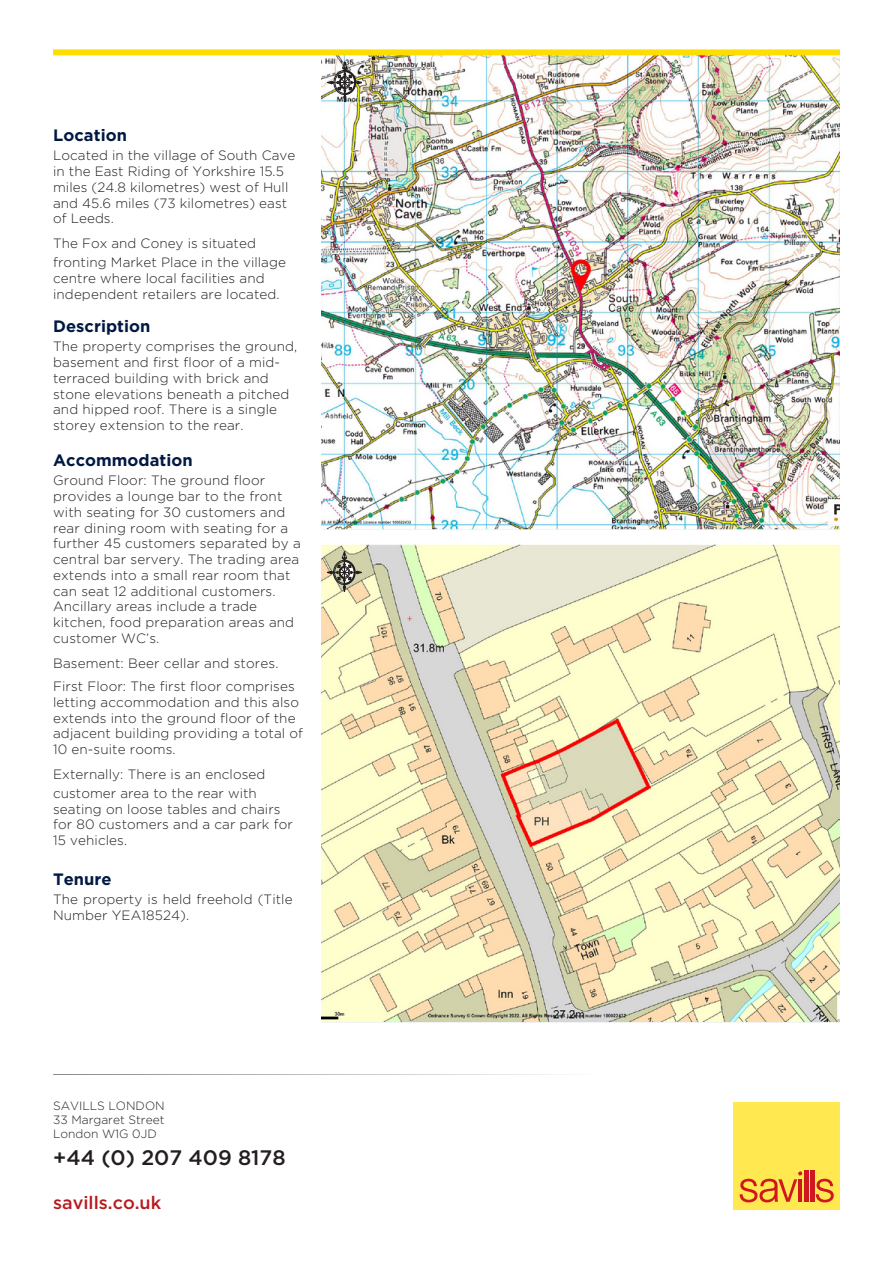
<style>
.page{position:relative;width:893px;height:1264px;background:#fff}
.page>*{position:absolute;margin:0;border:0;box-sizing:border-box;transform-origin:0 0}
.t1{font:500 21px "Gotham";color:#231f20}
.t2{font:500 18px "Gotham";color:#b81a1f}
.t3{font:700 16.5px "Gotham";letter-spacing:.005em;color:#001943}
.t4{font:300 13.5px/15.8px "Gotham";letter-spacing:.01em;color:#231f20}
.t5{font:300 12px/14px "Gotham";color:#231f20;text-align:justify}
</style>
<div class="page">
<img style="left:321px;top:55px;width:518px;height:966px">
<svg style="left:324px;top:549px;width:40px;height:46px;background:#b8b395"></svg>
<svg style="left:53px;top:1074px;width:504px;height:1px"></svg>
<svg style="left:324px;top:60px;width:41px;height:45px"></svg>
<div style="left:53px;top:49px;width:787px;height:6px;background:#fede00"></div>
<div style="left:733px;top:1102px;width:106px;height:107px;background:#ffe850"></div>
<svg style="left:739px;top:1171px;width:63px;height:31px"></svg>
<hr style="left:798px;top:1179px;width:3px;height:22px;background:#ce171e">
<hr style="left:804px;top:1170px;width:3px;height:31px;background:#ce171e">
<hr style="left:810px;top:1170px;width:4px;height:31px;background:#ce171e">
<svg style="left:815px;top:1178px;width:18px;height:24px"></svg>
<p class="t3" style="left:53px;top:125px;width:76px">Location</p>
<p class="t4" style="left:53px;top:147px;width:244px">Located in the village of South Cave in the East Riding of Yorkshire 15.5 miles (24.8 kilometres) west of Hull and 45.6 miles (73 kilometres) east of Leeds.</p>
<p class="t4" style="left:53px;top:235px;width:204px">The Fox and Coney is situated</p>
<p class="t4" style="left:53px;top:254px;width:234px">fronting Market Place in the village</p>
<p class="t4" style="left:53px;top:270px;width:213px">centre where local facilities and</p>
<p class="t4" style="left:53px;top:286px;width:228px">independent retailers are located.</p>
<p class="t3" style="left:53px;top:316px;width:99px">Description</p>
<p class="t4" style="left:53px;top:338px;width:246px">The property comprises the ground, basement and first floor of a mid&shy;terraced building with brick and stone elevations beneath a pitched and hipped roof. There is a single storey extension to the rear.</p>
<p class="t3" style="left:53px;top:450px;width:141px">Accommodation</p>
<p class="t4" style="left:53px;top:472px;width:249px">Ground Floor: The ground floor provides a lounge bar to the front with seating for 30 customers and rear dining room with seating for a further 45 customers separated by a central bar servery. The trading area extends into a small rear room that can seat 12 additional customers.<br>Ancillary areas include a trade kitchen, food preparation areas and customer WC’s.</p>
<p class="t4" style="left:53px;top:654px;width:227px">Basement: Beer cellar and stores.</p>
<p class="t4" style="left:53px;top:678px;width:251px">First Floor: The first floor comprises letting accommodation and this also extends into the ground floor of the adjacent building providing a total of 10 en-suite rooms.</p>
<p class="t4" style="left:53px;top:766px;width:214px">Externally: There is an enclosed</p>
<p class="t4" style="left:53px;top:785px;width:205px">customer area to the rear with</p>
<p class="t4" style="left:53px;top:801px;width:229px">seating on loose tables and chairs</p>
<p class="t4" style="left:53px;top:816px;width:241px">for 80 customers and a car park for</p>
<p class="t4" style="left:53px;top:832px;width:76px">15 vehicles.</p>
<p class="t3" style="left:53px;top:868px;width:60px">Tenure</p>
<p class="t4" style="left:53px;top:891px;width:241px">The property is held freehold (Title<br>Number YEA18524).</p>
<p class="t5" style="left:53px;top:1099px;width:113px">SAVILLS LONDON 33 Margaret Street London W1G 0JD</p>
<p class="t1" style="left:53px;top:1144px;width:234px">+44 (0) 207 409 8178</p>
<p class="t2" style="left:53px;top:1191px;width:110px">savills.co.uk</p>
</div>
